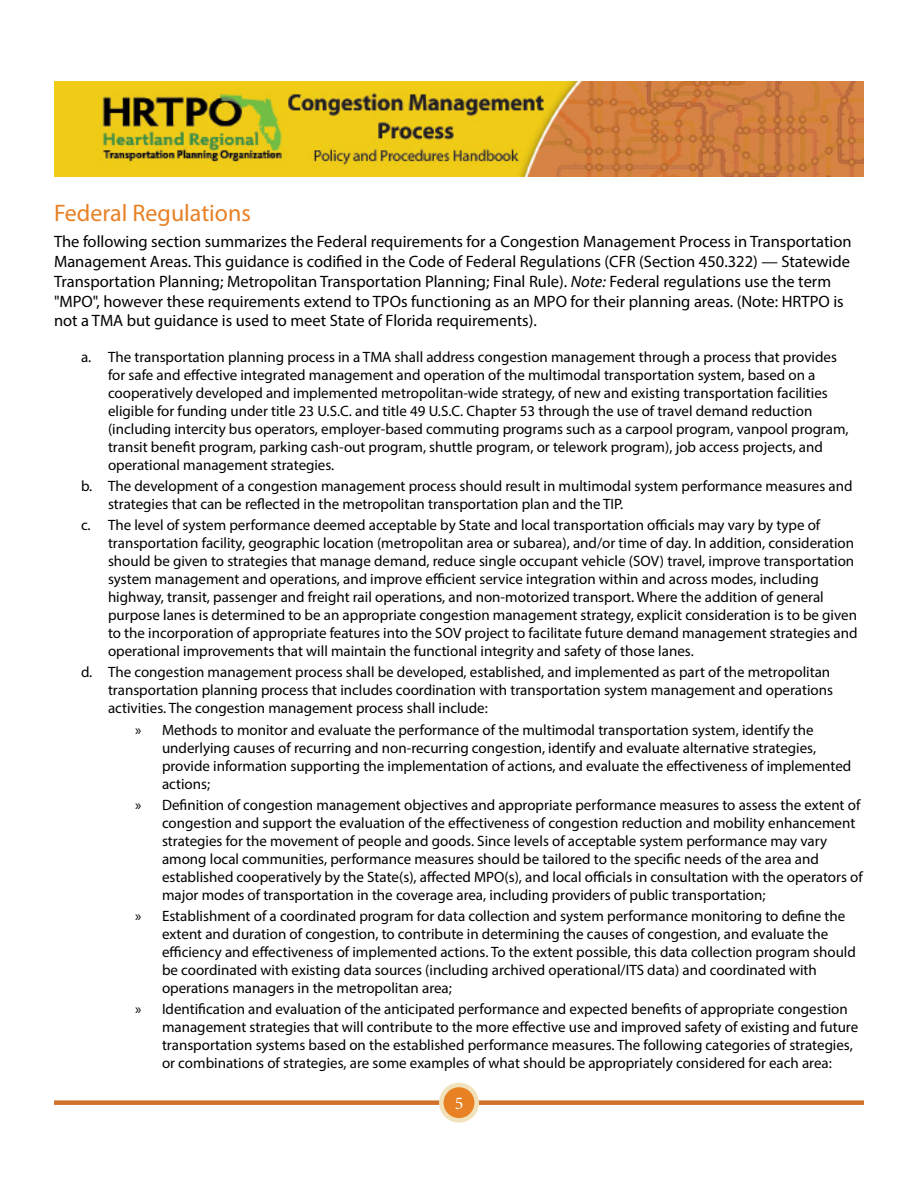
<style>
.page{position:relative;width:918px;height:1188px;background:#fff}
.page>*{position:absolute;margin:0;border:0;box-sizing:border-box;transform-origin:0 0}
.Heading_3{font:24px "Myriad Pro";color:#e88024}
.t1{font:18px "Minion Pro";color:#fff}
.Body_Text{font:16.5px/19.8px "Myriad Pro";color:#000}
.Bullet_Letters{font:15px/18px "Myriad Pro";color:#000}
.s1{font-style:italic}
</style>
<div class="page">
<div style="left:54px;top:1100px;width:810px;height:5px;background:#d1732d"></div>
<svg style="left:441px;top:1085px;width:36px;height:35px"></svg>
<div style="left:439px;top:1083px;width:40px;height:40px;border:4px solid #f1e2bc;border-radius:50%"></div>
<img style="left:54px;top:81px;width:810px;height:95px">
<p class="Heading_3" style="left:54px;top:198px;width:198px">Federal Regulations</p>
<p class="Body_Text" style="left:54px;top:232px;width:799px">The following section summarizes the Federal requirements for a Congestion Management Process in Transportation Management Areas. This guidance is codified in the Code of Federal Regulations (CFR (Section 450.322) — Statewide Transportation Planning; Metropolitan Transportation Planning; Final Rule). <span class="s1">Note:</span> Federal regulations use the term "MPO", however these requirements extend to TPOs functioning as an MPO for their planning areas. (Note: HRTPO is not a TMA but guidance is used to meet State of Florida requirements).</p>
<p class="Bullet_Letters" style="left:108px;top:347px;width:742px;text-indent:-27px">a. The transportation planning process in a TMA shall address congestion management through a process that provides for safe and effective integrated management and operation of the multimodal transportation system, based on a cooperatively developed and implemented metropolitan-wide strategy, of new and existing transportation facilities eligible for funding under title 23 U.S.C. and title 49 U.S.C. Chapter 53 through the use of travel demand reduction (including intercity bus operators, employer-based commuting programs such as a carpool program, vanpool program, transit benefit program, parking cash-out program, shuttle program, or telework program), job access projects, and operational management strategies.</p>
<p class="Bullet_Letters" style="left:108px;top:477px;width:746px;text-indent:-27px">b. The development of a congestion management process should result in multimodal system performance measures and strategies that can be reflected in the metropolitan transportation plan and the TIP.</p>
<p class="Bullet_Letters" style="left:108px;top:516px;width:751px;text-indent:-27px">c. The level of system performance deemed acceptable by State and local transportation officials may vary by type of transportation facility, geographic location (metropolitan area or subarea), and/or time of day. In addition, consideration should be given to strategies that manage demand, reduce single occupant vehicle (SOV) travel, improve transportation system management and operations, and improve efficient service integration within and across modes, including highway, transit, passenger and freight rail operations, and non-motorized transport. Where the addition of general purpose lanes is determined to be an appropriate congestion management strategy, explicit consideration is to be given to the incorporation of appropriate features into the SOV project to facilitate future demand management strategies and operational improvements that will maintain the functional integrity and safety of those lanes.</p>
<p class="Bullet_Letters" style="left:108px;top:663px;width:727px;text-indent:-27px">d. The congestion management process shall be developed, established, and implemented as part of the metropolitan transportation planning process that includes coordination with transportation system management and operations activities. The congestion management process shall include:</p>
<p class="Bullet_Letters" style="left:162px;top:720px;width:691px;text-indent:-27px">» Methods to monitor and evaluate the performance of the multimodal transportation system, identify the underlying causes of recurring and non-recurring congestion, identify and evaluate alternative strategies, provide information supporting the implementation of actions, and evaluate the effectiveness of implemented actions;</p>
<p class="Bullet_Letters" style="left:162px;top:796px;width:702px;text-indent:-27px">» Definition of congestion management objectives and appropriate performance measures to assess the extent of congestion and support the evaluation of the effectiveness of congestion reduction and mobility enhancement strategies for the movement of people and goods. Since levels of acceptable system performance may vary among local communities, performance measures should be tailored to the specific needs of the area and established cooperatively by the State(s), affected MPO(s), and local officials in consultation with the operators of major modes of transportation in the coverage area, including providers of public transportation;</p>
<p class="Bullet_Letters" style="left:162px;top:907px;width:695px;text-indent:-27px">» Establishment of a coordinated program for data collection and system performance monitoring to define the extent and duration of congestion, to contribute in determining the causes of congestion, and evaluate the efficiency and effectiveness of implemented actions. To the extent possible, this data collection program should be coordinated with existing data sources (including archived operational/ITS data) and coordinated with operations managers in the metropolitan area;</p>
<p class="Bullet_Letters" style="left:162px;top:1000px;width:698px;text-indent:-27px">» Identification and evaluation of the anticipated performance and expected benefits of appropriate congestion management strategies that will contribute to the more effective use and improved safety of existing and future transportation systems based on the established performance measures. The following categories of strategies, or combinations of strategies, are some examples of what should be appropriately considered for each area:</p>
<p class="t1" style="left:455px;top:1091px;width:10px">5</p>
</div>
